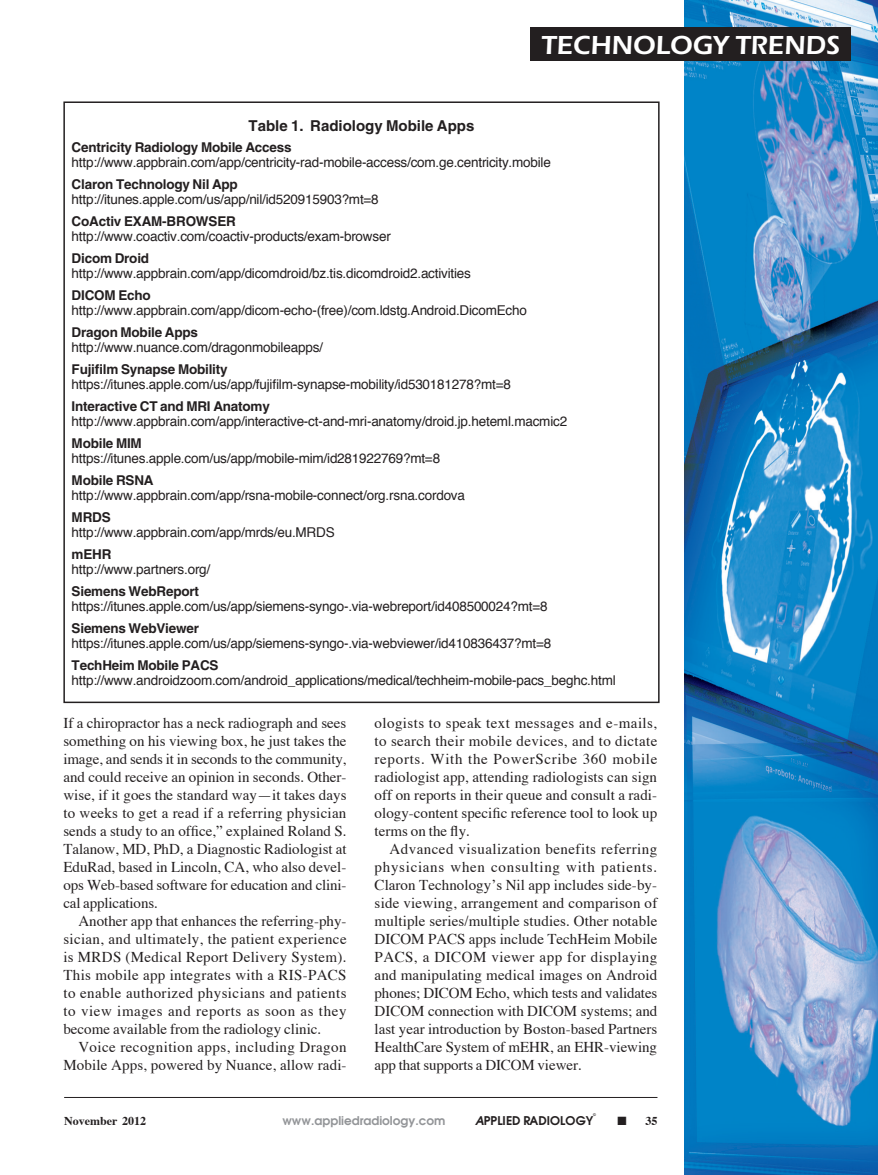
<style>
.page{position:relative;width:878px;height:1175px;background:#fff}
.page>*{position:absolute;margin:0;border:0;box-sizing:border-box;transform-origin:0 0}
.t1{font:600 27px "Itc Eras";color:#fff}
.Article_body_copy{font:15px/18px "Times";color:#231f20;text-align:justify}
.Article_body_copy-2{font:15px/18px "Times";letter-spacing:.025em;color:#231f20;text-align:right}
.Table_head{font:700 15px "Helvetica";color:#231f20}
.Table_body_text{font:13.5px/15px "Helvetica";letter-spacing:-.015em;color:#231f20}
.t2{font:600 12px "Avant Garde";color:#939598}
.t3{font:600 12px "Avant Garde";color:#231f20}
.t4{font:700 12px "Times";color:#231f20}
.t5{font:600 3.75px "Avant Garde";color:#231f20}
.s1{font-weight:700}
.s2{font-style:italic}
</style>
<div class="page">
<hr style="left:64px;top:1097px;width:593px;height:1px;background:#231f20">
<img style="left:684px;top:0;width:194px;height:1174px">
<div style="left:530px;top:27px;width:320px;height:34px;background:#231f20"></div>
<h1 class="t1" style="left:541px;top:29px;width:300px">TECHNOLOGY TRENDS</h1>
<p class="Table_head" style="left:248px;top:116px;width:227px">Table 1. Radiology Mobile Apps</p>
<p class="Table_body_text" style="left:72px;top:140px;width:480px"><span class="s1">Centricity Radiology Mobile Access </span>http://www.appbrain.com/app/centricity-rad-mobile-access/com.ge.centricity.mobile</p>
<p class="Table_body_text" style="left:72px;top:177px;width:308px"><span class="s1">Claron Technology Nil App </span>http://itunes.apple.com/us/app/nil/id520915903?mt=8</p>
<p class="Table_body_text" style="left:72px;top:214px;width:321px"><span class="s1">CoActiv EXAM-BROWSER </span>http://www.coactiv.com/coactiv-products/exam-browser</p>
<p class="Table_body_text" style="left:72px;top:251px;width:401px"><span class="s1">Dicom Droid </span>http://www.appbrain.com/app/dicomdroid/bz.tis.dicomdroid2.activities</p>
<p class="Table_body_text" style="left:72px;top:288px;width:457px"><span class="s1">DICOM Echo </span>http://www.appbrain.com/app/dicom-echo-(free)/com.ldstg.Android.DicomEcho</p>
<p class="Table_body_text" style="left:72px;top:325px;width:253px"><span class="s1">Dragon Mobile Apps </span>http://www.nuance.com/dragonmobileapps/</p>
<p class="Table_body_text" style="left:72px;top:362px;width:440px"><span class="s1">Fujifilm Synapse Mobility </span>https://itunes.apple.com/us/app/fujifilm-synapse-mobility/id530181278?mt=8</p>
<p class="Table_body_text" style="left:72px;top:400px;width:497px"><span class="s1">Interactive CT and MRI Anatomy </span>http://www.appbrain.com/app/interactive-ct-and-mri-anatomy/droid.jp.heteml.macmic2</p>
<p class="Table_body_text" style="left:72px;top:437px;width:370px"><span class="s1">Mobile MIM </span>https://itunes.apple.com/us/app/mobile-mim/id281922769?mt=8</p>
<p class="Table_body_text" style="left:72px;top:474px;width:395px"><span class="s1">Mobile RSNA </span>http://www.appbrain.com/app/rsna-mobile-connect/org.rsna.cordova</p>
<p class="Table_body_text" style="left:72px;top:511px;width:264px"><span class="s1">MRDS </span>http://www.appbrain.com/app/mrds/eu.MRDS</p>
<p class="Table_body_text" style="left:72px;top:548px;width:140px"><span class="s1">mEHR </span>http://www.partners.org/</p>
<p class="Table_body_text" style="left:72px;top:585px;width:477px"><span class="s1">Siemens WebReport </span>https://itunes.apple.com/us/app/siemens-syngo-.via-webreport/id408500024?mt=8</p>
<p class="Table_body_text" style="left:72px;top:622px;width:481px"><span class="s1">Siemens WebViewer </span>https://itunes.apple.com/us/app/siemens-syngo-.via-webviewer/id410836437?mt=8</p>
<p class="Table_body_text" style="left:72px;top:659px;width:545px"><span class="s1">TechHeim Mobile PACS </span>http://www.androidzoom.com/android_applications/medical/techheim-mobile-pacs_beghc.html</p>
<p class="Article_body_copy" style="left:63px;top:712px;width:285px">If a chiropractor has a neck radiograph and sees something on his viewing box, he just takes the image, and sends it in seconds to the community, and could receive an opinion in seconds. Other&shy;wise, if it goes the standard way—it takes days to weeks to get a read if a referring physician sends a study to an office,” explained Roland S.<br>Talanow, MD, PhD, a Diagnostic Radiologist at EduRad, based in Lincoln, CA, who also devel&shy;ops Web-based software for education and clini&shy;cal applications.</p>
<p class="Article_body_copy" style="left:63px;top:910px;width:285px;text-indent:15px">Another app that enhances the referring-phy&shy;sician, and ultimately, the patient experience is MRDS (Medical Report Delivery System).<br>This mobile app integrates with a RIS-PACS to enable authorized physicians and patients to view images and reports as soon as they become available from the radiology clinic.</p>
<p class="Article_body_copy-2" style="left:63px;top:1036px;width:285px">Voice recognition apps, including Dragon<br>Mobile Apps, powered by Nuance, allow radi-</p>
<p class="Article_body_copy" style="left:374px;top:712px;width:284px">ologists to speak text messages and e-mails, to search their mobile devices, and to dictate reports. With the PowerScribe 360 mobile radiologist app, attending radiologists can sign off on reports in their queue and consult a radi&shy;ology-content specific reference tool to look up terms on the fly.</p>
<p class="Article_body_copy" style="left:374px;top:838px;width:284px;text-indent:15px">Advanced visualization benefits referring physicians when consulting with patients.<br>Claron Technology’s Nil app includes side-by&shy;side viewing, arrangement and comparison of multiple series/multiple studies. Other notable DICOM PACS apps include TechHeim Mobile PACS, a DICOM viewer app for displaying and manipulating medical images on Android phones; DICOM Echo, which tests and validates DICOM connection with DICOM systems; and last year introduction by Boston-based Partners HealthCare System of mEHR, an EHR-viewing app that supports a DICOM viewer.</p>
<p class="t5" style="left:593px;top:1112px;width:4px">©</p>
<p class="t2" style="left:282px;top:1112px;width:164px">www.appliedradiology.com</p>
<p class="t3" style="left:475px;top:1112px;width:120px"><span class="s2">A</span>PPLIED RADIOLOGY</p>
<p class="t4" style="left:64px;top:1109px;width:84px">November 2012</p>
<p class="t4" style="left:617px;top:1109px;width:41px">■ 35</p>
</div>
